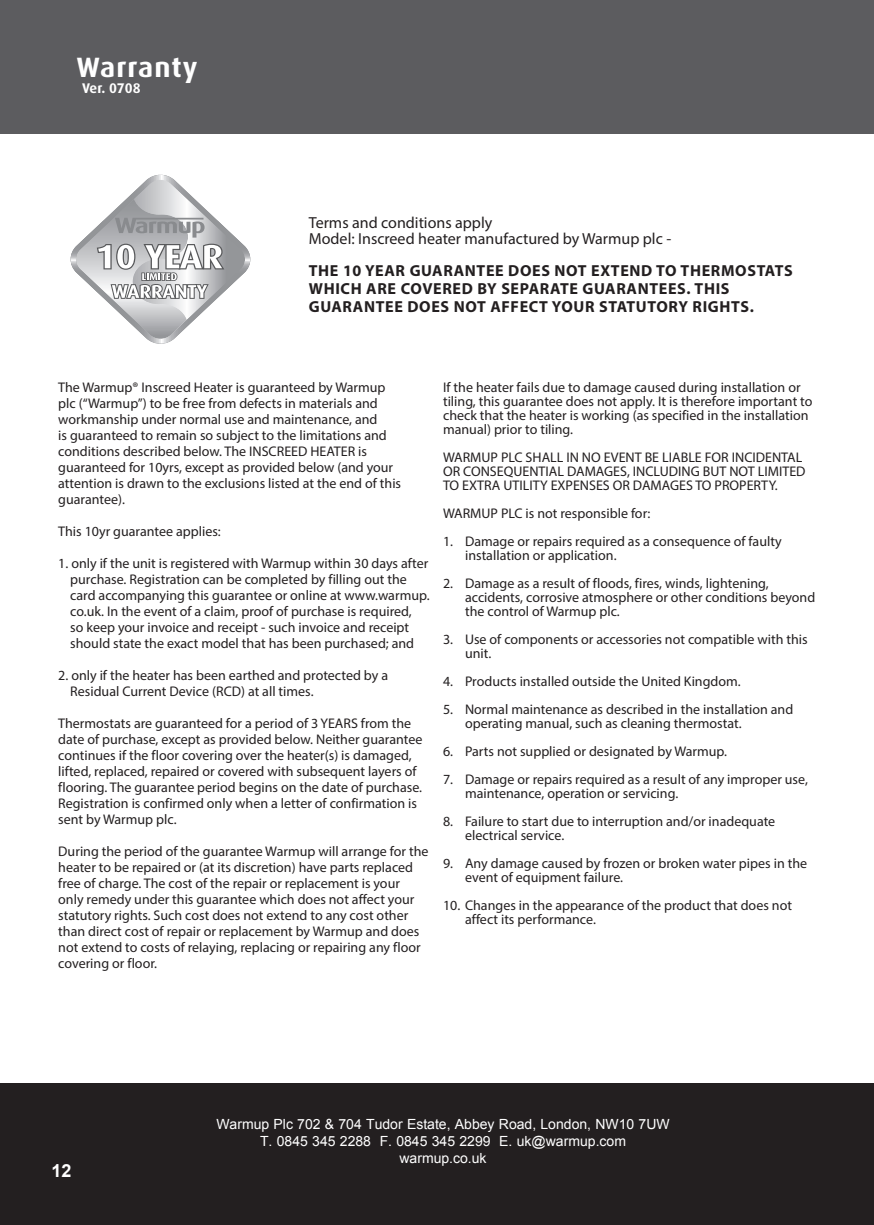
<style>
.page{position:relative;width:874px;height:1225px;background:#fff}
.page>*{position:absolute;margin:0;border:0;box-sizing:border-box;transform-origin:0 0}
.t1{font:700 28px "Dax";letter-spacing:.04em;color:#fff}
.t2{font:700 18px "Arial";color:#fff}
.t3{font:700 16px/18px "Myriad Pro";letter-spacing:.04em;color:#231f20}
.t4{font:16px/16px "Myriad Pro";color:#231f20}
.t5{font:14px/16px "Myriad Pro";color:#231f20}
.t6{font:14px/16.8px "Arial";color:#fff;text-align:center}
.t7{font:700 14px "Dax";color:#fff}
</style>
<div class="page">
<div style="left:0;top:0;width:873px;height:134px;background:#5c5c5f"></div>
<div style="left:0;top:1083px;width:873px;height:142px;background:#231f20"></div>
<svg style="left:70px;top:174px;width:180px;height:170px"></svg>
<h1 class="t1" style="left:77px;top:54px;width:122px">Warranty</h1>
<p class="t7" style="left:82px;top:82px;width:60px">Ver. 0708</p>
<p class="t4" style="left:309px;top:215px;width:364px">Terms and conditions apply<br>Model: Inscreed heater manufactured by Warmup plc -</p>
<p class="t3" style="left:309px;top:262px;width:485px">THE 10 YEAR GUARANTEE DOES NOT EXTEND TO THERMOSTATS<br>WHICH ARE COVERED BY SEPARATE GUARANTEES. THIS<br>GUARANTEE DOES NOT AFFECT YOUR STATUTORY RIGHTS.</p>
<p class="t5" style="left:58px;top:380px;width:344px">The Warmup® Inscreed Heater is guaranteed by Warmup plc (“Warmup”) to be free from defects in materials and workmanship under normal use and maintenance, and<br>is guaranteed to remain so subject to the limitations and conditions described below. The INSCREED HEATER is guaranteed for 10yrs, except as provided below (and your attention is drawn to the exclusions listed at the end of this guarantee).</p>
<p class="t5" style="left:58px;top:524px;width:164px">This 10yr guarantee applies:</p>
<p class="t5" style="left:70px;top:556px;width:360px;text-indent:-12px">1. only if the unit is registered with Warmup within 30 days after purchase. Registration can be completed by filling out the card accompanying this guarantee or online at www.warmup. co.uk. In the event of a claim, proof of purchase is required,<br>so keep your invoice and receipt - such invoice and receipt should state the exact model that has been purchased; and</p>
<p class="t5" style="left:70px;top:668px;width:319px;text-indent:-12px">2. only if the heater has been earthed and protected by a<br>Residual Current Device (RCD) at all times.</p>
<p class="t5" style="left:58px;top:716px;width:365px">Thermostats are guaranteed for a period of 3 YEARS from the date of purchase, except as provided below. Neither guarantee continues if the floor covering over the heater(s) is damaged, lifted, replaced, repaired or covered with subsequent layers of flooring. The guarantee period begins on the date of purchase.<br>Registration is confirmed only when a letter of confirmation is sent by Warmup plc.</p>
<p class="t5" style="left:58px;top:844px;width:371px">During the period of the guarantee Warmup will arrange for the heater to be repaired or (at its discretion) have parts replaced free of charge. The cost of the repair or replacement is your only remedy under this guarantee which does not affect your statutory rights. Such cost does not extend to any cost other than direct cost of repair or replacement by Warmup and does not extend to costs of relaying, replacing or repairing any floor covering or floor.</p>
<p class="t5" style="left:443px;top:381px;width:371px;line-height:14px">If the heater fails due to damage caused during installation or tiling, this guarantee does not apply. It is therefore important to check that the heater is working (as specified in the installation manual) prior to tiling.</p>
<p class="t5" style="left:443px;top:451px;width:364px;line-height:14px">WARMUP PLC SHALL IN NO EVENT BE LIABLE FOR INCIDENTAL<br>OR CONSEQUENTIAL DAMAGES, INCLUDING BUT NOT LIMITED<br>TO EXTRA UTILITY EXPENSES OR DAMAGES TO PROPERTY.</p>
<p class="t5" style="left:443px;top:506px;width:209px">WARMUP PLC is not responsible for:</p>
<p class="t5" style="left:465px;top:535px;width:318px;line-height:14px;text-indent:-22px">1. Damage or repairs required as a consequence of faulty installation or application.</p>
<p class="t5" style="left:465px;top:577px;width:351px;line-height:14px;text-indent:-22px">2. Damage as a result of floods, fires, winds, lightening, accidents, corrosive atmosphere or other conditions beyond the control of Warmup plc.</p>
<p class="t5" style="left:465px;top:633px;width:344px;line-height:14px;text-indent:-22px">3. Use of components or accessories not compatible with this unit.</p>
<p class="t5" style="left:443px;top:674px;width:299px">4. Products installed outside the United Kingdom.</p>
<p class="t5" style="left:465px;top:703px;width:329px;line-height:14px;text-indent:-22px">5. Normal maintenance as described in the installation and operating manual, such as cleaning thermostat.</p>
<p class="t5" style="left:443px;top:744px;width:285px">6. Parts not supplied or designated by Warmup.</p>
<p class="t5" style="left:465px;top:773px;width:344px;line-height:14px;text-indent:-22px">7. Damage or repairs required as a result of any improper use, maintenance, operation or servicing.</p>
<p class="t5" style="left:465px;top:815px;width:311px;line-height:14px;text-indent:-22px">8. Failure to start due to interruption and/or inadequate electrical service.</p>
<p class="t5" style="left:465px;top:857px;width:343px;line-height:14px;text-indent:-22px">9. Any damage caused by frozen or broken water pipes in the event of equipment failure.</p>
<p class="t5" style="left:465px;top:899px;width:328px;line-height:14px;text-indent:-22px">10. Changes in the appearance of the product that does not affect its performance.</p>
<p class="t2" style="left:51px;top:1160px;width:22px">12</p>
<p class="t6" style="left:216px;top:1117px;width:454px">Warmup Plc 702 &amp; 704 Tudor Estate, Abbey Road, London, NW10 7UW<br>T. 0845 345 2288 F. 0845 345 2299 E. uk@warmup.com warmup.co.uk</p>
</div>
